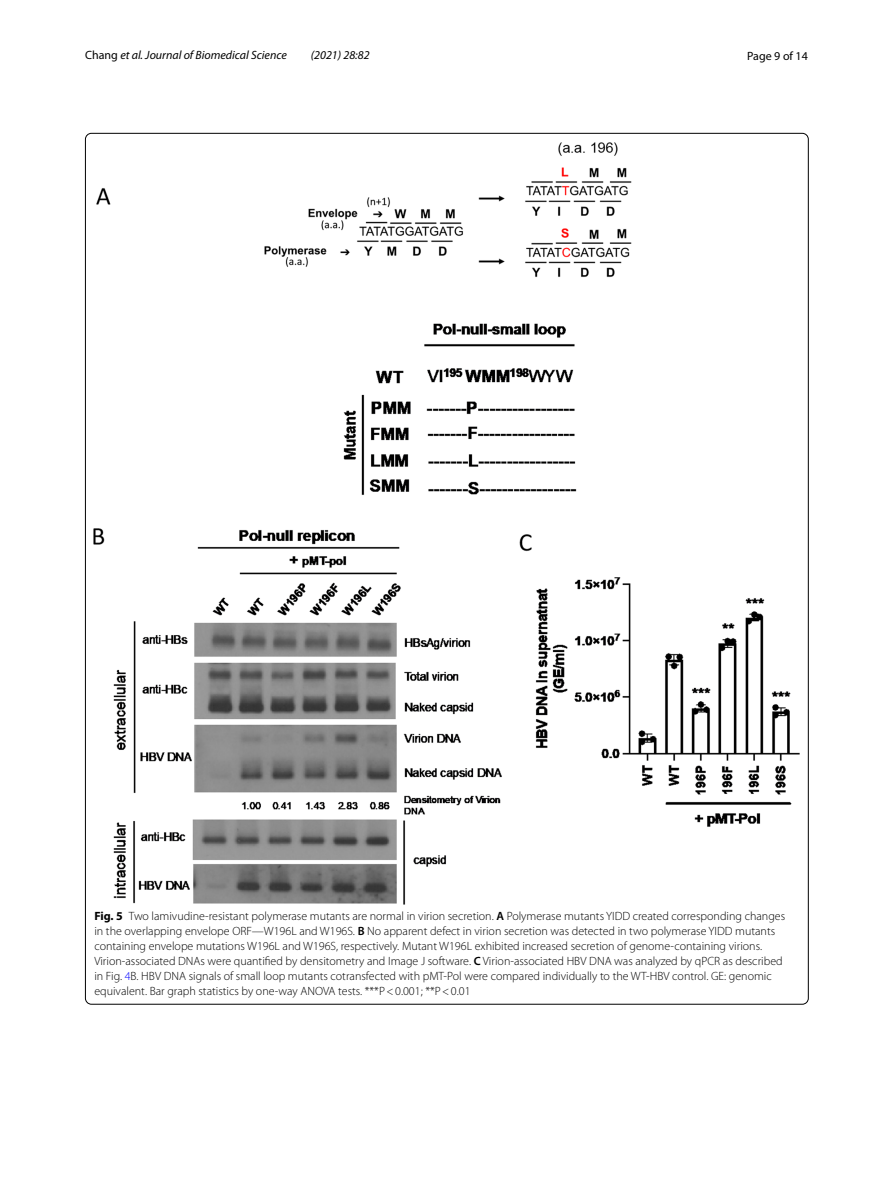
<style>
.page{position:relative;width:893px;height:1187px;background:#fff}
.page>*{position:absolute;margin:0;border:0;box-sizing:border-box;transform-origin:0 0}
.t1{font:300 12px/15px "Myriad Pro";color:#000}
.t2{font:italic 12px "Myriad Pro";color:#000}
.t3{font:12px "Myriad Pro";color:#000}
.s1{font-style:normal}
.s2{font-weight:700}
.s3{font-weight:600}
.s4{color:#00f}
</style>
<div class="page">
<img style="left:94px;top:142px;width:706px;height:762px">
<p class="t2" style="left:85px;top:48px;width:203px"><span class="s1">Chang</span> et al. Journal of Biomedical Science</p>
<p class="t2" style="left:311px;top:48px;width:60px">(2021) 28:82</p>
<p class="t3" style="left:747px;top:48px;width:62px">Page 9 of 14</p>
<p class="t1" style="left:94px;top:908px;width:692px"><span class="s2">Fig. 5</span> Two lamivudine-resistant polymerase mutants are normal in virion secretion. <span class="s3">A</span> Polymerase mutants YIDD created corresponding changes in the overlapping envelope ORF—W196L and W196S. <span class="s3">B</span> No apparent defect in virion secretion was detected in two polymerase YIDD mutants containing envelope mutations W196L and W196S, respectively. Mutant W196L exhibited increased secretion of genome-containing virions.<br>Virion-associated DNAs were quantified by densitometry and Image J software. <span class="s3">C</span> Virion-associated HBV DNA was analyzed by qPCR as described in Fig. <span class="s4">4</span>B. HBV DNA signals of small loop mutants cotransfected with pMT-Pol were compared individually to the WT-HBV control. GE: genomic equivalent. Bar graph statistics by one-way ANOVA tests. ***P&lt;0.001; **P&lt;0.01</p>
</div>
